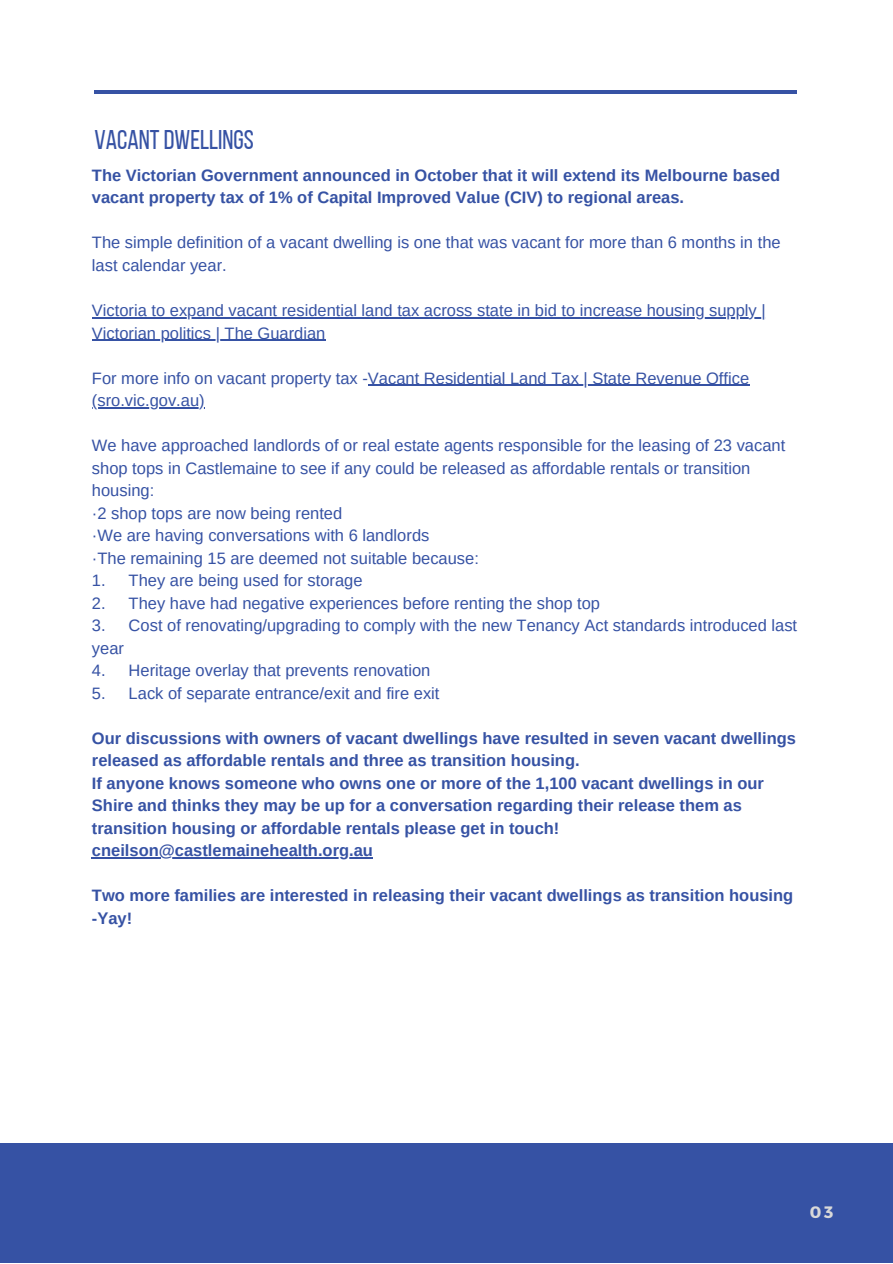
<style>
.page{position:relative;width:893px;height:1264px;background:#fff}
.page>*{position:absolute;margin:0;border:0;box-sizing:border-box;transform-origin:0 0}
.t1{font:27px "Bebas Neue";color:#3652a4}
.t2{font:16.5px/22.5px "Arimo";color:#3652a4}
.t3{font:700 16.5px/22.5px "Arimo";color:#3652a4}
.t4{font:700 16.5px "Montserrat";color:#d9d9d9}
</style>
<div class="page">
<hr style="left:94px;top:90px;width:702px;height:3px;background:#3652a4">
<div style="left:0;top:1143px;width:892px;height:120px;background:#3652a4"></div>
<hr style="left:92px;top:317px;width:673px;height:1px;background:#3652a4">
<hr style="left:92px;top:339px;width:233px;height:2px;background:#3652a4">
<hr style="left:368px;top:384px;width:381px;height:2px;background:#3652a4">
<hr style="left:92px;top:407px;width:113px;height:1px;background:#3652a4">
<hr style="left:92px;top:857px;width:281px;height:1px;background:#3652a4">
<h1 class="t1" style="left:94px;top:128px;width:161px">VACANTDWELLINGS</h1>
<h2 class="t3" style="left:92px;top:164px;width:690px">The Victorian Government announced in October that it will extend its Melbourne based vacant property tax of 1% of Capital Improved Value (CIV) to regional areas.</h2>
<p class="t2" style="left:92px;top:231px;width:690px">The simple definition of a vacant dwelling is one that was vacant for more than 6 months in the last calendar year.</p>
<p class="t2" style="left:92px;top:299px;width:675px">Victoria to expand vacant residential land tax across state in bid to increase housing supply |</p>
<p class="t2" style="left:92px;top:321px;width:235px">Victorian politics | The Guardian</p>
<p class="t2" style="left:92px;top:366px;width:658px">For more info on vacant property tax -Vacant Residential Land Tax | State Revenue Office</p>
<p class="t2" style="left:92px;top:389px;width:114px">(sro.vic.gov.au)</p>
<p class="t2" style="left:92px;top:434px;width:694px">We have approached landlords of or real estate agents responsible for the leasing of 23 vacant shop tops in Castlemaine to see if any could be released as affordable rentals or transition</p>
<p class="t2" style="left:92px;top:479px;width:339px">housing:<br>·2 shop tops are now being rented<br>·We are having conversations with 6 landlords</p>
<p class="t2" style="left:92px;top:546px;width:388px">·The remaining 15 are deemed not suitable because:</p>
<p class="t2" style="left:92px;top:569px;width:15px">1.</p>
<p class="t2" style="left:129px;top:569px;width:235px">They are being used for storage</p>
<p class="t2" style="left:92px;top:591px;width:15px">2.</p>
<p class="t2" style="left:129px;top:591px;width:473px">They have had negative experiences before renting the shop top</p>
<p class="t2" style="left:92px;top:614px;width:15px">3.</p>
<p class="t2" style="left:129px;top:614px;width:670px">Cost of renovating/upgrading to comply with the new Tenancy Act standards introduced last</p>
<p class="t2" style="left:92px;top:636px;width:34px">year<br>4.</p>
<p class="t2" style="left:129px;top:659px;width:303px">Heritage overlay that prevents renovation</p>
<p class="t2" style="left:92px;top:681px;width:15px">5.</p>
<h2 class="t2" style="left:129px;top:681px;width:312px">Lack of separate entrance/exit and fire exit</h2>
<h2 class="t3" style="left:92px;top:726px;width:705px">Our discussions with owners of vacant dwellings have resulted in seven vacant dwellings</h2>
<h2 class="t3" style="left:92px;top:749px;width:673px">released as affordable rentals and three as transition housing.<br>If anyone knows someone who owns one or more of the 1,100 vacant dwellings in our Shire and thinks they may be up for a conversation regarding their release them as transition housing or affordable rentals please get in touch!</h2>
<p class="t3" style="left:92px;top:839px;width:282px">cneilson@castlemainehealth.org.au</p>
<p class="t3" style="left:92px;top:884px;width:702px">Two more families are interested in releasing their vacant dwellings as transition housing -Yay!</p>
<p class="t4" style="left:809px;top:1201px;width:25px">03</p>
</div>
